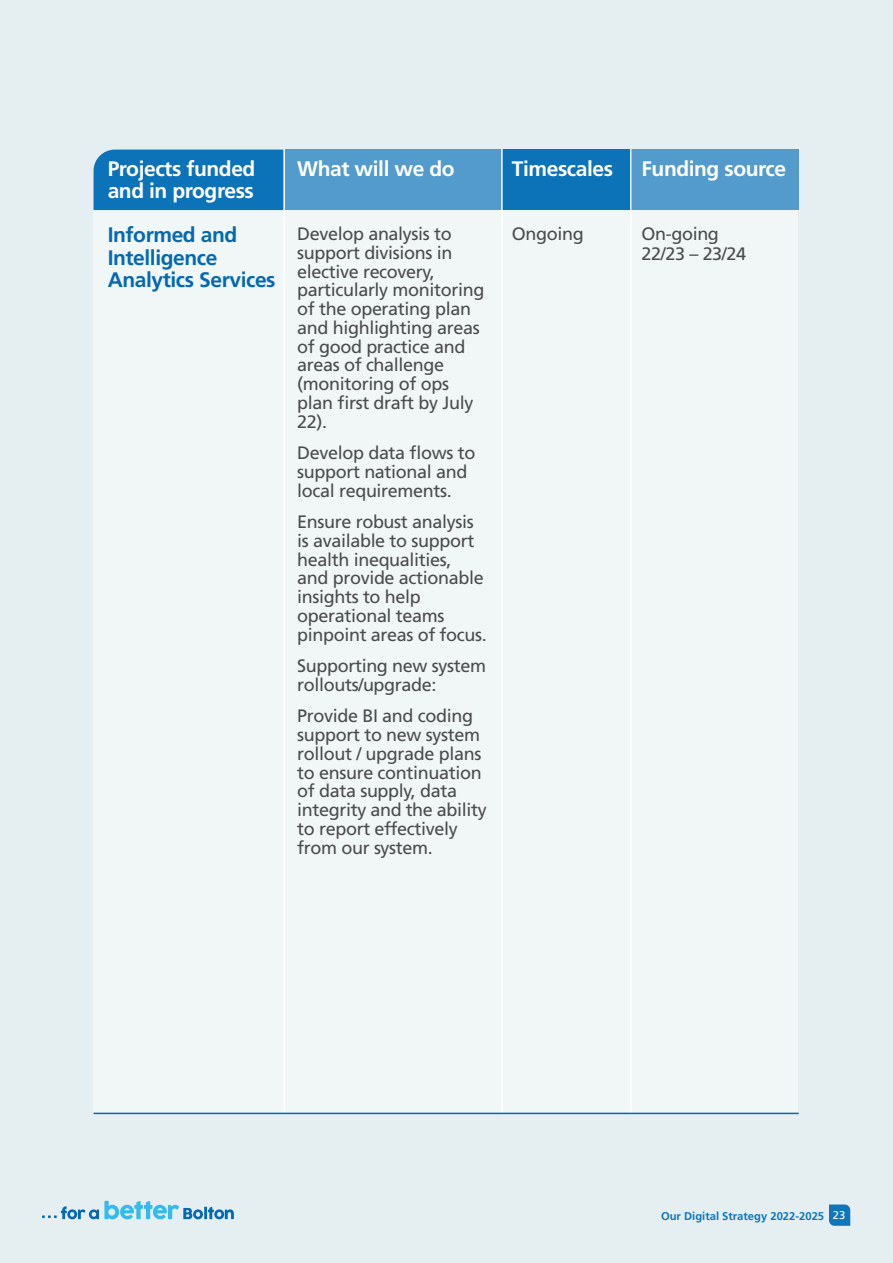
<style>
.page{position:relative;width:893px;height:1263px;background:#e5eef0}
.page>*{position:absolute;margin:0;border:0;box-sizing:border-box;transform-origin:0 0}
.t1{font:700 21px/22.5px "Frutiger";letter-spacing:-.02em;color:#fff}
.t2{font:700 21px/22.5px "Frutiger";letter-spacing:-.02em;color:#0369b3}
.t3{font:18px/18.8px "Frutiger";letter-spacing:-.02em;color:#4b4c4d}
.t4{font:700 11.25px "Frutiger";color:#0e76ba}
.t5{font:11.25px "Frutiger";color:#fff}
</style>
<div class="page">
<svg style="left:42px;top:1201px;width:192px;height:18px"></svg>
<svg style="left:829px;top:1204px;width:21px;height:22px"></svg>
<div style="left:94px;top:210px;width:704px;height:903px;background:#f1f6f7"></div>
<div style="left:94px;top:150px;width:189px;height:60px;background:#0d73b8"></div>
<div style="left:284px;top:150px;width:217px;height:60px;background:#539bcc"></div>
<div style="left:632px;top:150px;width:167px;height:60px;background:#539bcc"></div>
<div style="left:501px;top:150px;width:131px;height:60px;background:#0d73b8"></div>
<hr style="left:283px;top:149px;width:2px;height:965px;background:#fff">
<hr style="left:501px;top:149px;width:2px;height:965px;background:#fff">
<hr style="left:630px;top:149px;width:2px;height:965px;background:#fff">
<hr style="left:94px;top:1113px;width:705px;height:1px;background:#0369b2">
<p class="t1" style="left:108px;top:157px;width:149px">Projects funded and in progress</p>
<p class="t2" style="left:108px;top:224px;width:169px">Informed and<br>Intelligence<br>Analytics Services</p>
<p class="t3" style="left:297px;top:224px;width:189px">Develop analysis to support divisions in elective recovery, particularly monitoring of the operating plan and highlighting areas of good practice and areas of challenge (monitoring of ops plan first draft by July<br>22).</p>
<p class="t3" style="left:297px;top:443px;width:180px">Develop data flows to support national and local requirements.</p>
<p class="t3" style="left:297px;top:512px;width:191px">Ensure robust analysis is available to support health inequalities, and provide actionable insights to help operational teams pinpoint areas of focus.</p>
<p class="t3" style="left:297px;top:656px;width:190px">Supporting new system rollouts/upgrade:</p>
<p class="t3" style="left:297px;top:706px;width:191px">Provide BI and coding support to new system rollout / upgrade plans to ensure continuation of data supply, data integrity and the ability to report effectively from our system.</p>
<p class="t1" style="left:297px;top:157px;width:159px">What will we do</p>
<p class="t1" style="left:512px;top:157px;width:103px">Timescales</p>
<p class="t1" style="left:641px;top:157px;width:146px">Funding source</p>
<p class="t3" style="left:512px;top:224px;width:73px">Ongoing</p>
<p class="t3" style="left:641px;top:224px;width:106px;line-height:19.5px">On-going<br>22/23 – 23/24</p>
<p class="t4" style="left:661px;top:1209px;width:165px">Our Digital Strategy 2022-2025</p>
<p class="t5" style="left:833px;top:1208px;width:14px">23</p>
</div>
